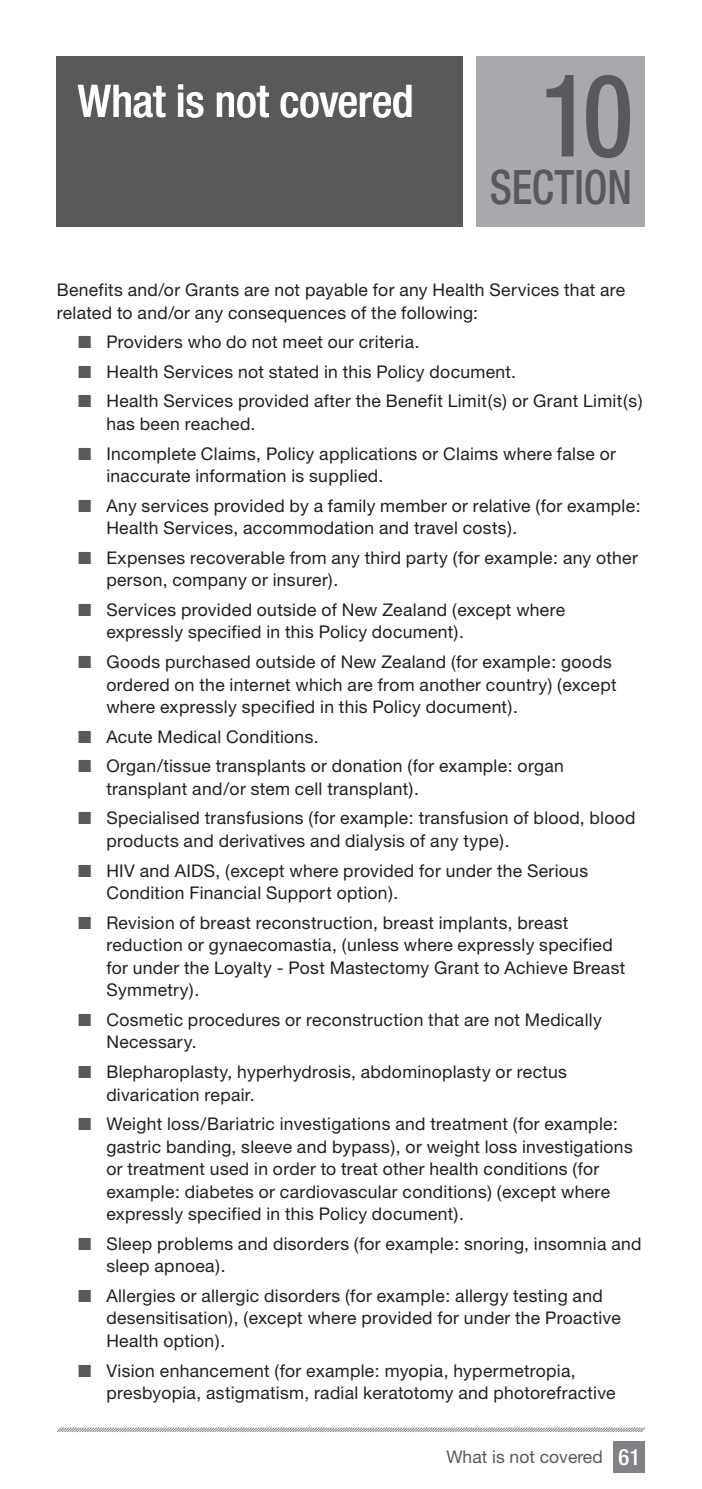
<style>
.page{position:relative;width:702px;height:1489px;background:#fff}
.page>*{position:absolute;margin:0;border:0;box-sizing:border-box;transform-origin:0 0}
.t1{font:500 condensed 115px "Helvetica Neue LT Pro";color:#58595b;scale:.9 1}
.t2{font:500 condensed 47.5px "Helvetica Neue LT Pro";letter-spacing:-.005em;color:#58595b;scale:.9 1}
.t3{font:500 condensed 45px "Helvetica Neue LT Pro";letter-spacing:-.01em;color:#fff}
.t4{font:500 condensed 22.5px "Helvetica Neue LT Pro";color:#fff}
.t5{font:17.5px/22.5px "Helvetica Neue";letter-spacing:.02em;color:#231f20}
.t6{font:17.5px/22.5px "Helvetica Neue LT Pro";letter-spacing:.02em;color:#231f20}
.t7{font:17.5px "Helvetica Neue LT Pro";color:#58595b}
.s1{color:#58595b}
</style>
<div class="page">
<div style="left:613px;top:1440px;width:32px;height:32px;background:#808285"></div>
<svg style="left:56px;top:1427px;width:589px;height:5px;background:#c1c2c3"></svg>
<div style="left:56px;top:57px;width:406px;height:170px;background:#58595b"></div>
<div style="left:476px;top:57px;width:169px;height:170px;background:#a7a9ac"></div>
<h3 class="t3" style="left:78px;top:74px;width:337px">What is not covered</h3>
<h1 class="t1" style="left:540px;top:47px;width:104px">10</h1>
<h2 class="t2" style="left:490px;top:159px;width:159px">SECTION</h2>
<p class="t6" style="left:57px;top:278px;width:570px">Benefits and/or Grants are not payable for any Health Services that are related to and/or any consequences of the following:</p>
<p class="t5" style="left:78px;top:330px;width:343px"><span class="s1">■</span> Providers who do not meet our criteria.</p>
<p class="t5" style="left:78px;top:360px;width:439px"><span class="s1">■</span> Health Services not stated in this Policy document.</p>
<p class="t5" style="left:106px;top:390px;width:537px;text-indent:-28px"><span class="s1">■</span> Health Services provided after the Benefit Limit(s) or Grant Limit(s) has been reached.</p>
<p class="t5" style="left:106px;top:442px;width:511px;text-indent:-28px"><span class="s1">■</span> Incomplete Claims, Policy applications or Claims where false or inaccurate information is supplied.</p>
<p class="t5" style="left:106px;top:494px;width:536px;text-indent:-28px"><span class="s1">■</span> Any services provided by a family member or relative (for example:<br>Health Services, accommodation and travel costs).</p>
<p class="t5" style="left:106px;top:546px;width:533px;text-indent:-28px"><span class="s1">■</span> Expenses recoverable from any third party (for example: any other person, company or insurer).</p>
<p class="t5" style="left:106px;top:598px;width:460px;text-indent:-28px"><span class="s1">■</span> Services provided outside of New Zealand (except where expressly specified in this Policy document).</p>
<p class="t5" style="left:106px;top:650px;width:511px;text-indent:-28px"><span class="s1">■</span> Goods purchased outside of New Zealand (for example: goods ordered on the internet which are from another country) (except where expressly specified in this Policy document).</p>
<p class="t5" style="left:78px;top:725px;width:242px"><span class="s1">■</span> Acute Medical Conditions.</p>
<p class="t5" style="left:106px;top:754px;width:459px;text-indent:-28px"><span class="s1">■</span> Organ/tissue transplants or donation (for example: organ transplant and/or stem cell transplant).</p>
<p class="t5" style="left:106px;top:806px;width:530px;text-indent:-28px"><span class="s1">■</span> Specialised transfusions (for example: transfusion of blood, blood products and derivatives and dialysis of any type).</p>
<p class="t5" style="left:106px;top:858px;width:483px;text-indent:-28px"><span class="s1">■</span> HIV and AIDS, (except where provided for under the Serious<br>Condition Financial Support option).</p>
<p class="t5" style="left:106px;top:911px;width:520px;text-indent:-28px"><span class="s1">■</span> Revision of breast reconstruction, breast implants, breast reduction or gynaecomastia, (unless where expressly specified for under the Loyalty - Post Mastectomy Grant to Achieve Breast Symmetry).</p>
<p class="t5" style="left:106px;top:1008px;width:497px;text-indent:-28px"><span class="s1">■</span> Cosmetic procedures or reconstruction that are not Medically<br>Necessary.</p>
<p class="t5" style="left:106px;top:1060px;width:462px;text-indent:-28px"><span class="s1">■</span> Blepharoplasty, hyperhydrosis, abdominoplasty or rectus divarication repair.</p>
<p class="t5" style="left:106px;top:1112px;width:528px;text-indent:-28px"><span class="s1">■</span> Weight loss/Bariatric investigations and treatment (for example: gastric banding, sleeve and bypass), or weight loss investigations or treatment used in order to treat other health conditions (for example: diabetes or cardiovascular conditions) (except where expressly specified in this Policy document).</p>
<p class="t5" style="left:106px;top:1231px;width:536px;text-indent:-28px"><span class="s1">■</span> Sleep problems and disorders (for example: snoring, insomnia and sleep apnoea).</p>
<p class="t5" style="left:106px;top:1284px;width:516px;text-indent:-28px"><span class="s1">■</span> Allergies or allergic disorders (for example: allergy testing and desensitisation), (except where provided for under the Proactive<br>Health option).</p>
<p class="t5" style="left:106px;top:1358px;width:510px;text-indent:-28px"><span class="s1">■</span> Vision enhancement (for example: myopia, hypermetropia, presbyopia, astigmatism, radial keratotomy and photorefractive</p>
<p class="t7" style="left:446px;top:1446px;width:158px">What is not covered</p>
<p class="t4" style="left:618px;top:1443px;width:23px">61</p>
</div>
